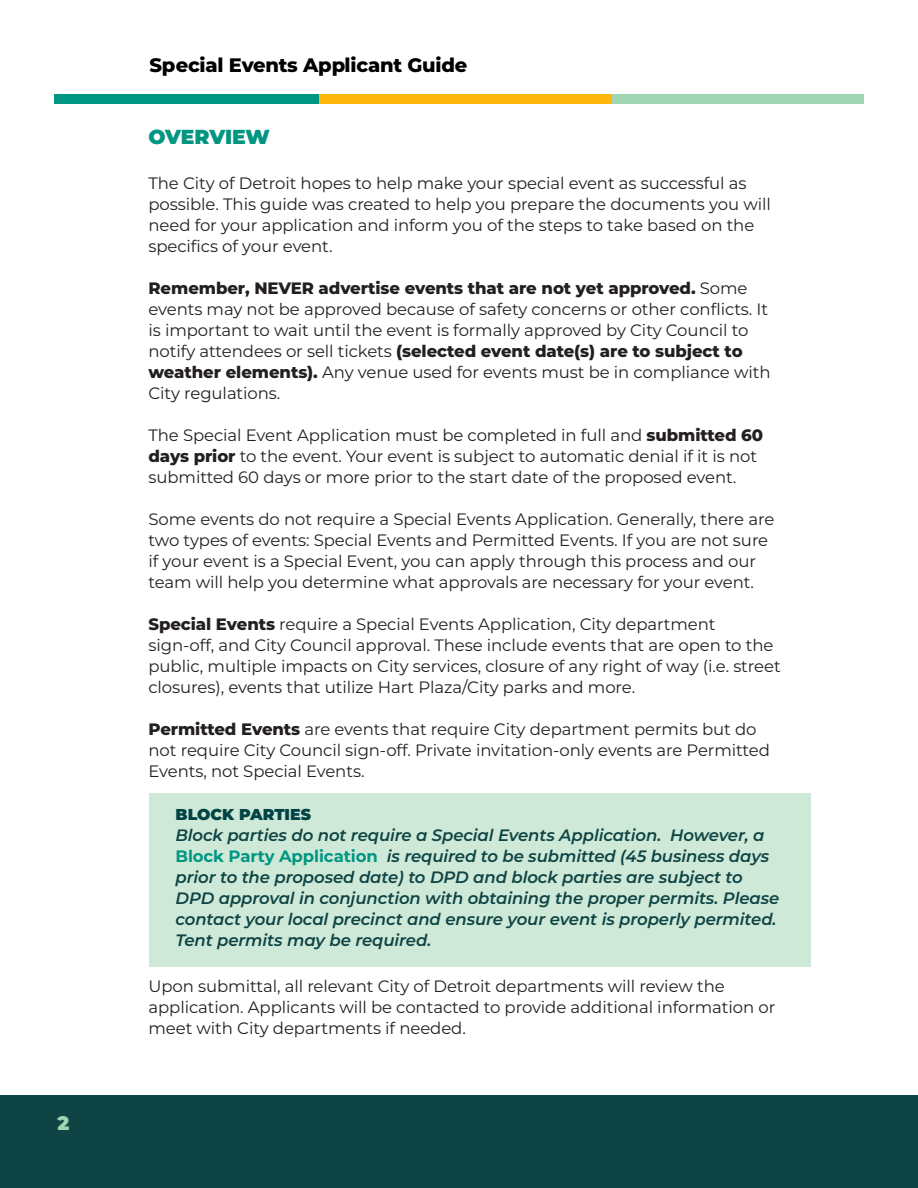
<style>
.page{position:relative;width:918px;height:1188px;background:#fff}
.page>*{position:absolute;margin:0;border:0;box-sizing:border-box;transform-origin:0 0}
.t1{font:900 20.25px "Montserrat";letter-spacing:-.01em;color:#009681}
.t2{font:800 19.5px "Montserrat";letter-spacing:-.01em;color:#000001}
.Boxed_text{font:900 19.5px "Montserrat";color:#9fd5b3}
.t3{font:16.5px/21px "Montserrat";letter-spacing:-.005em;color:#231f20}
.Boxed_text-2{font:italic 600 16.5px/21px "Montserrat";letter-spacing:-.005em;color:#0e4444}
.Boxed_text-3{font:900 15.75px "Montserrat";color:#024445}
.s1{font-weight:800}
.s2{font-weight:700;font-style:normal;color:#009681}
</style>
<div class="page">
<div style="left:54px;top:94px;width:810px;height:9px;background:#009681"></div>
<div style="left:320px;top:94px;width:298px;height:9px;background:#feb70d"></div>
<div style="left:612px;top:94px;width:252px;height:9px;background:#9fd5b3"></div>
<div style="left:0;top:1095px;width:918px;height:93px;background:#0e4444"></div>
<div style="left:150px;top:793px;width:661px;height:173px;background:#cfe9d9"></div>
<p class="Boxed_text" style="left:58px;top:1108px;width:13px">2</p>
<p class="t2" style="left:150px;top:50px;width:319px">Special Events Applicant Guide</p>
<p class="t1" style="left:148px;top:121px;width:123px">OVERVIEW</p>
<p class="t3" style="left:148px;top:172px;width:624px">The City of Detroit hopes to help make your special event as successful as possible. This guide was created to help you prepare the documents you will need for your application and inform you of the steps to take based on the specifics of your event.</p>
<p class="t3" style="left:148px;top:277px;width:624px"><span class="s1">Remember, NEVER advertise events that are not yet approved.</span> Some events may not be approved because of safety concerns or other conflicts. It is important to wait until the event is formally approved by City Council to notify attendees or sell tickets <span class="s1">(selected event date(s) are to subject to weather elements).</span> Any venue used for events must be in compliance with City regulations.</p>
<p class="t3" style="left:148px;top:424px;width:616px">The Special Event Application must be completed in full and <span class="s1">submitted 60 days prior</span> to the event. Your event is subject to automatic denial if it is not submitted 60 days or more prior to the start date of the proposed event.</p>
<p class="t3" style="left:148px;top:508px;width:627px">Some events do not require a Special Events Application. Generally, there are two types of events: Special Events and Permitted Events. If you are not sure if your event is a Special Event, you can apply through this process and our team will help you determine what approvals are necessary for your event.</p>
<p class="t3" style="left:148px;top:613px;width:634px"><span class="s1">Special Events</span> require a Special Events Application, City department sign-off, and City Council approval. These include events that are open to the public, multiple impacts on City services, closure of any right of way (i.e. street closures), events that utilize Hart Plaza/City parks and more.</p>
<p class="t3" style="left:148px;top:718px;width:623px"><span class="s1">Permitted Events</span> are events that require City department permits but do not require City Council sign-off. Private invitation-only events are Permitted<br>Events, not Special Events.</p>
<p class="Boxed_text-3" style="left:176px;top:803px;width:137px">BLOCK PARTIES</p>
<p class="Boxed_text-2" style="left:176px;top:824px;width:605px">Block parties do not require a Special Events Application. However, a <span class="s2">Block Party Application</span> is required to be submitted (45 business days prior to the proposed date) to DPD and block parties are subject to DPD approval in conjunction with obtaining the proper permits. Please contact your local precinct and ensure your event is properly permited.<br>Tent permits may be required.</p>
<p class="t3" style="left:148px;top:975px;width:628px">Upon submittal, all relevant City of Detroit departments will review the application. Applicants will be contacted to provide additional information or meet with City departments if needed.</p>
</div>
